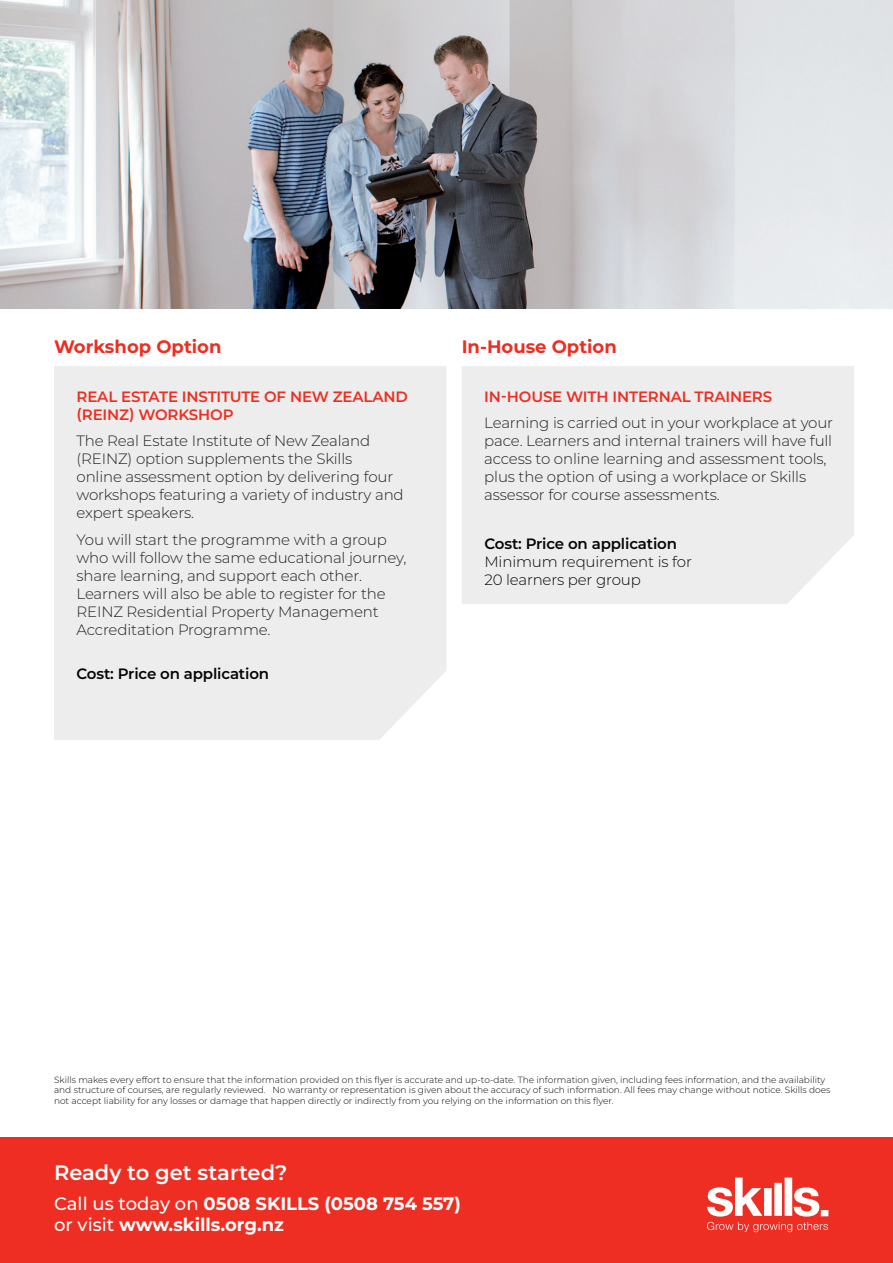
<style>
.page{position:relative;width:893px;height:1263px;background:#fff}
.page>*{position:absolute;margin:0;border:0;box-sizing:border-box;transform-origin:0 0}
.Body{font:600 21px "Montserrat";color:#fff}
.Body-2{font:700 18px/21px "Montserrat";color:#fff}
.t1{font:700 18px "Montserrat";color:#ee2e22}
.t2{font:300 15px/18px "Montserrat";letter-spacing:-.01em;color:#231f20}
.t3{font:600 15px/18px "Montserrat";letter-spacing:-.01em;color:#ee2e22}
.t4{font:300 15px/18px "Montserrat";letter-spacing:-.01em;color:#040503}
.t5{font:600 15px "Montserrat";letter-spacing:-.01em;color:#040503}
.Body-3{font:300 9px/10.5px "Montserrat";color:#040503}
.s1{font-weight:600}
.s2{font-weight:500}
</style>
<div class="page">
<div style="left:0;top:1137px;width:893px;height:126px;background:#ee2e22"></div>
<svg style="left:707px;top:1177px;width:121px;height:39px"></svg>
<svg style="left:707px;top:1222px;width:121px;height:10px"></svg>
<div style="left:462px;top:366px;width:392px;height:238px;background:#ededed"></div>
<div style="left:54px;top:366px;width:392px;height:374px;background:#ededed"></div>
<img style="left:0;top:0;width:893px;height:308px">
<p class="t1" style="left:54px;top:334px;width:169px">Workshop Option</p>
<p class="t1" style="left:462px;top:334px;width:157px">In-House Option</p>
<p class="t3" style="left:484px;top:387px;width:289px">IN-HOUSE WITH INTERNAL TRAINERS</p>
<p class="t2" style="left:484px;top:414px;width:350px">Learning is carried out in your workplace at your pace. Learners and internal trainers will have full access to online learning and assessment tools, plus the option of using a workplace or Skills assessor for course assessments.</p>
<p class="t4" style="left:484px;top:534px;width:209px"><span class="s1">Cost: Price on application<br></span>Minimum requirement is for<br>20 learners per group</p>
<p class="t3" style="left:77px;top:387px;width:333px">REAL ESTATE INSTITUTE OF NEW ZEALAND (REINZ) WORKSHOP</p>
<p class="t2" style="left:77px;top:432px;width:329px">The Real Estate Institute of New Zealand (REINZ) option supplements the Skills<br>online assessment option by delivering four workshops featuring a variety of industry and expert speakers.</p>
<p class="t2" style="left:77px;top:530px;width:331px">You will start the programme with a group who will follow the same educational journey, share learning, and support each other.<br>Learners will also be able to register for the REINZ Residential Property Management Accreditation Programme.</p>
<p class="t5" style="left:77px;top:663px;width:194px">Cost: Price on application</p>
<p class="Body-3" style="left:54px;top:1074px;width:778px">Skills makes every effort to ensure that the information provided on this flyer is accurate and up-to-date. The information given, including fees information, and the availability and structure of courses, are regularly reviewed. No warranty or representation is given about the accuracy of such information. All fees may change without notice. Skills does not accept liability for any losses or damage that happen directly or indirectly from you relying on the information on this flyer.</p>
<p class="Body" style="left:54px;top:1158px;width:235px">Ready to get started?</p>
<p class="Body-2" style="left:54px;top:1192px;width:408px"><span class="s2">Call us today on</span> 0508 SKILLS (0508 754 557) <span class="s2">or visit</span> www.skills.org.nz</p>
</div>
